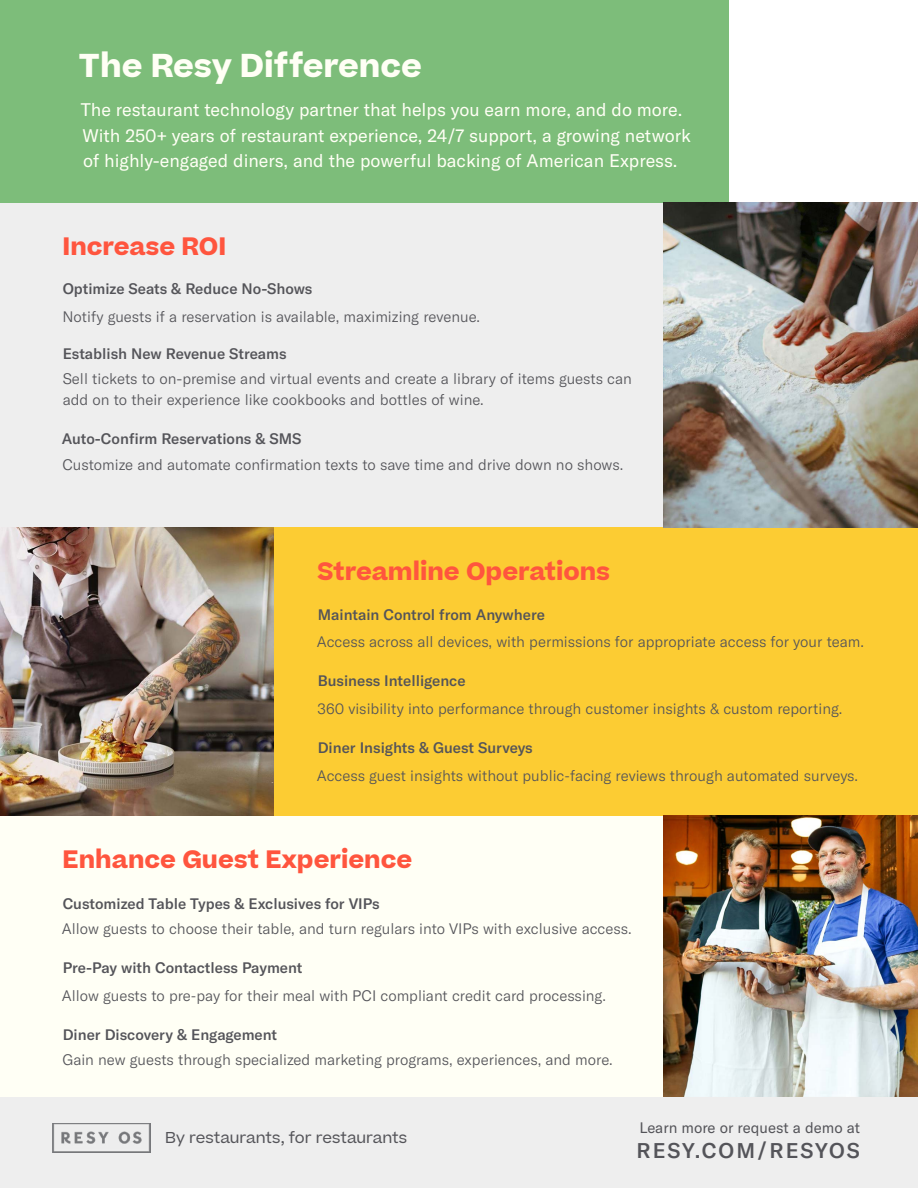
<style>
.page{position:relative;width:918px;height:1188px;background:#fff}
.page>*{position:absolute;margin:0;border:0;box-sizing:border-box;transform-origin:0 0}
.Box_Main_Title{font:700 31.5px "Beatrice";color:#fffff5}
.Box_Main_Title-2{font:700 24px "Beatrice";color:#ff553e}
.t1{font:500 21px "GT America";letter-spacing:.09em;color:#545459}
.Box_Main_Title-3{font:18px/25.5px "GT America";color:#fffff5}
.Box_Main_Title-4{font:300 15px/21px "GT America";color:#545459}
.Box_Main_Title-5{font:500 15px "GT America";color:#545459}
.t2{font:15px "Beatrice";color:#545459}
.t3{font:15px "GT America";color:#545459}
.s1{font-family:"Helvetica Neue"}
</style>
<div class="page">
<div style="left:0;top:1096px;width:918px;height:92px;background:#eee"></div>
<img style="left:52px;top:1123px;width:99px;height:29px">
<div style="left:0;top:202px;width:918px;height:325px;background:#eee"></div>
<div style="left:0;top:816px;width:918px;height:280px;background:#fffff5"></div>
<div style="left:0;top:527px;width:918px;height:289px;background:#fccc33"></div>
<div style="left:0;top:0;width:729px;height:202px;background:#7dbd7a"></div>
<img style="left:664px;top:816px;width:254px;height:280px">
<img style="left:0;top:527px;width:274px;height:289px">
<img style="left:664px;top:202px;width:254px;height:325px">
<p class="Box_Main_Title" style="left:78px;top:44px;width:345px">The Resy Difference</p>
<p class="Box_Main_Title-3" style="left:81px;top:97px;width:612px">The restaurant technology partner that helps you earn more, and do more.<br>With 250+ years of restaurant experience, 24/7 support, a growing network of highly-engaged diners, and the powerful backing of American Express.</p>
<p class="Box_Main_Title-2" style="left:63px;top:229px;width:165px">Increase ROI</p>
<p class="Box_Main_Title-5" style="left:63px;top:280px;width:251px">Optimize Seats &amp; Reduce No-Shows</p>
<p class="Box_Main_Title-4" style="left:63px;top:306px;width:419px">Notify guests if a reservation is available, maximizing revenue.</p>
<p class="Box_Main_Title-5" style="left:63px;top:345px;width:225px">Establish New Revenue Streams</p>
<p class="Box_Main_Title-4" style="left:63px;top:369px;width:571px">Sell tickets to on-premise and virtual events and create a library of items guests can add on to their experience like cookbooks and bottles of wine.</p>
<p class="Box_Main_Title-5" style="left:62px;top:430px;width:241px">Auto-Confirm Reservations &amp; SMS</p>
<p class="Box_Main_Title-4" style="left:63px;top:454px;width:562px">Customize and automate confirmation texts to save time and drive down no shows.</p>
<p class="Box_Main_Title-2" style="left:317px;top:555px;width:294px">Streamline Operations</p>
<p class="Box_Main_Title-5" style="left:318px;top:606px;width:229px">Maintain Control from Anywhere</p>
<p class="Box_Main_Title-4" style="left:317px;top:632px;width:549px">Access across all devices, with permissions for appropriate access for your team.</p>
<p class="Box_Main_Title-5" style="left:318px;top:672px;width:149px">Business Intelligence</p>
<p class="Box_Main_Title-4" style="left:318px;top:698px;width:526px">360 visibility into performance through customer insights <span class="s1">&amp;</span> custom reporting.</p>
<p class="Box_Main_Title-5" style="left:318px;top:739px;width:216px">Diner Insights &amp; Guest Surveys</p>
<p class="Box_Main_Title-4" style="left:317px;top:765px;width:543px">Access guest insights without public<span class="s1">-</span>facing reviews through automated surveys.</p>
<p class="Box_Main_Title-2" style="left:63px;top:843px;width:351px">Enhance Guest Experience</p>
<p class="Box_Main_Title-5" style="left:63px;top:894px;width:318px">Customized Table Types &amp; Exclusives for VIPs</p>
<p class="Box_Main_Title-4" style="left:62px;top:918px;width:571px">Allow guests to choose their table, and turn regulars into VIPs with exclusive access.</p>
<p class="Box_Main_Title-5" style="left:63px;top:958px;width:241px">Pre-Pay with Contactless Payment</p>
<p class="Box_Main_Title-4" style="left:62px;top:985px;width:546px">Allow guests to pre<span class="s1">-</span>pay for their meal with PCI compliant credit card processing.</p>
<p class="Box_Main_Title-5" style="left:63px;top:1025px;width:216px">Diner Discovery &amp; Engagement</p>
<p class="Box_Main_Title-4" style="left:63px;top:1049px;width:552px">Gain new guests through specialized marketing programs, experiences, and more.</p>
<p class="t2" style="left:165px;top:1128px;width:244px">By restaurants, for restaurants</p>
<p class="t3" style="left:639px;top:1119px;width:222px">Learn more or request a demo at</p>
<h3 class="t1" style="left:636px;top:1138px;width:225px">RESY.COM/RESYOS</h3>
</div>
